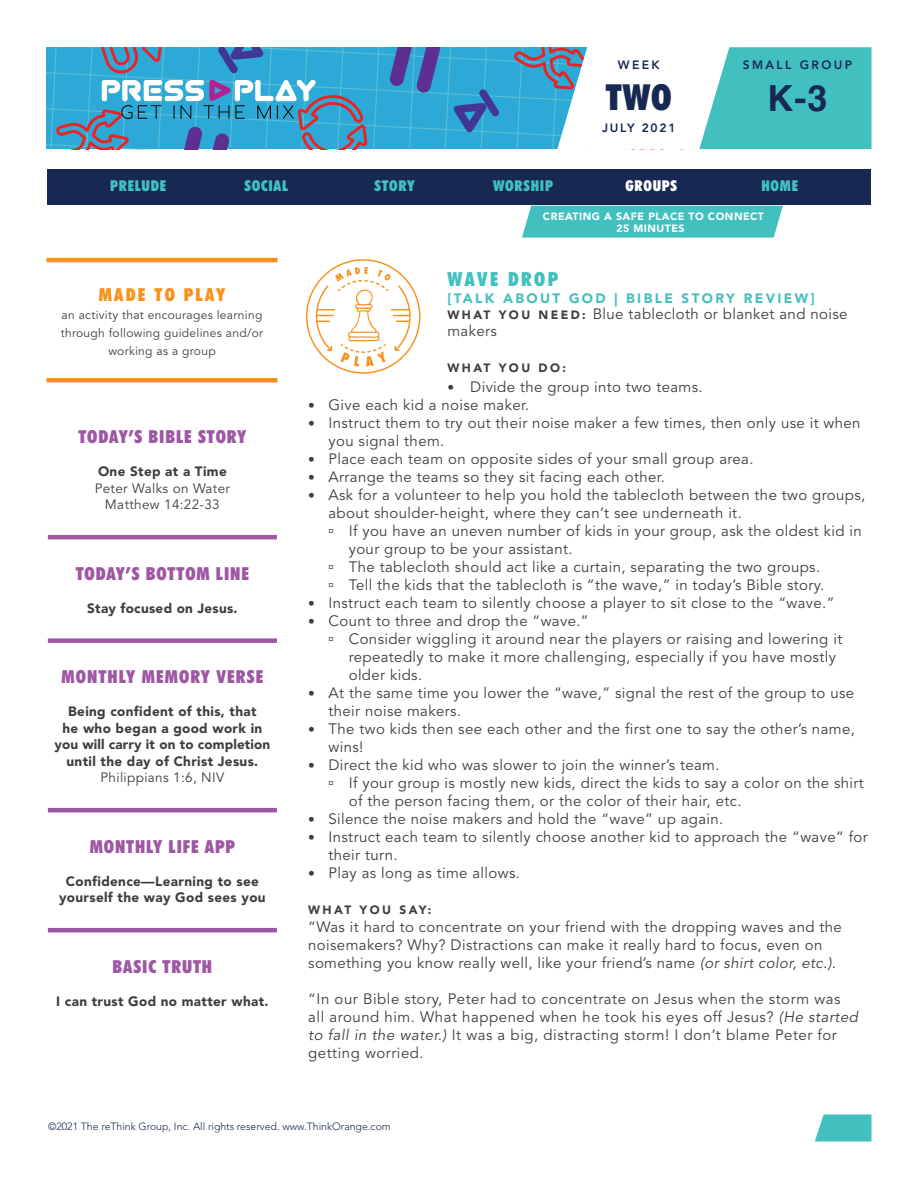
<style>
.page{position:relative;width:918px;height:1188px;background:#fff}
.page>*{position:absolute;margin:0;border:0;box-sizing:border-box;transform-origin:0 0}
.t1{font:900 condensed 36px "Futura BT";color:#172953}
.t2{font:700 36px "Helvetica";color:#172953}
.Paragraph_Style_1{font:900 condensed 19.5px "Futura BT";letter-spacing:.125em;color:#42c0bf}
.t3{font:900 condensed 18px "Futura BT";letter-spacing:.05em;color:#9d57a3}
.t4{font:900 condensed 18px "Futura BT";letter-spacing:.125em;color:#f7931d}
.Paragraph_Style_1-2{font:15px/18px "Avenir LT Std";letter-spacing:.025em;color:#3e3e3f}
.t5{font:900 condensed 15px "Futura BT";letter-spacing:.05em;color:#42c0bf}
.t6{font:900 condensed 15px "Futura BT";letter-spacing:.05em;color:#fff}
.t7{font:900 13.5px/16.5px "Avenir LT Std";letter-spacing:.025em;color:#3e3e3f;text-align:center}
.t8{font:13.5px/16.5px "Avenir LT Std";letter-spacing:.025em;color:#3e3e3f;text-align:center}
.Paragraph_Style_1-3{font:900 13.5px "Avenir LT Std";letter-spacing:.175em;color:#42c0bf}
.t9{font:12px/18px "Avenir LT Std";letter-spacing:.025em;color:#3e3e3f;text-align:center}
.Paragraph_Style_1-4{font:900 12px "Avenir LT Std";letter-spacing:.2em;color:#3e3e3f}
.t10{font:800 12px "Avenir LT Std";letter-spacing:.2em;color:#172953}
.t11{font:800 12px "Avenir LT Std";letter-spacing:.15em;color:#172953}
.t12{font:300 10.5px "Avenir LT Std";color:#172953}
.t13{font:900 10.5px/12px "Avenir LT Std";letter-spacing:.05em;color:#fff;text-align:center}
.s1{font-weight:900;font-size:12px}
.s2{font-family:"Avenir";font-size:13.5px}
.s3{font-style:italic}
</style>
<div class="page">
<svg style="left:46px;top:47px;width:826px;height:103px"></svg>
<svg style="left:815px;top:1114px;width:57px;height:28px;background:#57c7c6"></svg>
<hr style="left:48px;top:535px;width:229px;height:4px;background:#9d57a3">
<div style="left:48px;top:638px;width:229px;height:5px;background:#9d57a3"></div>
<hr style="left:48px;top:808px;width:229px;height:4px;background:#9d57a3">
<hr style="left:48px;top:928px;width:229px;height:4px;background:#9d57a3">
<div style="left:47px;top:170px;width:824px;height:36px;background:#172953"></div>
<svg style="left:306px;top:259px;width:114px;height:115px"></svg>
<hr style="left:46px;top:378px;width:232px;height:4px;background:#f7931d">
<hr style="left:46px;top:258px;width:232px;height:4px;background:#f7931d">
<div style="left:522px;top:206px;width:261px;height:32px;background:#42c0bf"></div>
<p class="t10" style="left:618px;top:58px;width:43px">WEEK</p>
<h1 class="t1" style="left:606px;top:75px;width:67px">TWO</h1>
<p class="t11" style="left:602px;top:121px;width:75px">JULY 2021</p>
<p class="t10" style="left:743px;top:58px;width:111px">SMALL GROUP</p>
<h1 class="t2" style="left:768px;top:69px;width:61px">K-3</h1>
<p class="t5" style="left:110px;top:177px;width:57px">PRELUDE</p>
<p class="t5" style="left:245px;top:177px;width:45px">SOCIAL</p>
<p class="t5" style="left:375px;top:177px;width:42px">STORY</p>
<p class="t5" style="left:493px;top:177px;width:62px">WORSHIP</p>
<p class="t6" style="left:626px;top:177px;width:53px">GROUPS</p>
<p class="t5" style="left:761px;top:177px;width:38px">HOME</p>
<p class="t4" style="left:99px;top:284px;width:128px">MADE TO PLAY</p>
<p class="t9" style="left:61px;top:306px;width:204px">an activity that encourages learning through following guidelines and/or working as a group</p>
<p class="t3" style="left:78px;top:426px;width:169px">TODAY’S BIBLE STORY</p>
<p class="t7" style="left:98px;top:463px;width:130px">One Step at a Time</p>
<p class="t8" style="left:95px;top:480px;width:137px">Peter Walks on Water<br>Matthew 14:22-33</p>
<p class="t3" style="left:76px;top:563px;width:175px">TODAY’S BOTTOM LINE</p>
<p class="t7" style="left:87px;top:600px;width:152px">Stay focused on Jesus.</p>
<p class="t3" style="left:61px;top:666px;width:203px">MONTHLY MEMORY VERSE</p>
<p class="t7" style="left:54px;top:703px;width:217px">Being confident of this, that<br>he who began a good work in you will carry it on to completion until the day of Christ Jesus.</p>
<p class="t8" style="left:101px;top:770px;width:125px">Philippians 1:6, NIV</p>
<p class="t3" style="left:90px;top:836px;width:147px">MONTHLY LIFE APP</p>
<p class="t7" style="left:59px;top:873px;width:208px">Confidence—Learning to see yourself the way God sees you</p>
<p class="t3" style="left:113px;top:956px;width:101px">BASIC TRUTH</p>
<p class="t7" style="left:56px;top:993px;width:214px">I can trust God no matter what.</p>
<p class="t13" style="left:543px;top:210px;width:223px">CREATING A SAFE PLACE TO CONNECT<br>25 MINUTES</p>
<p class="Paragraph_Style_1" style="left:447px;top:267px;width:112px">WAVE DROP</p>
<p class="Paragraph_Style_1-3" style="left:447px;top:290px;width:369px">[TALK ABOUT GOD | BIBLE STORY REVIEW]</p>
<p class="Paragraph_Style_1-2" style="left:447px;top:306px;width:402px;line-height:17.1px"><span class="s1">W H AT Y O U N E E D :</span> Blue tablecloth or blanket and noise makers</p>
<p class="Paragraph_Style_1-4" style="left:447px;top:361px;width:120px">WHAT YOU DO:</p>
<p class="Paragraph_Style_1-2" style="left:447px;top:378px;width:257px"><span class="s2">•</span> Divide the group into two teams.</p>
<p class="Paragraph_Style_1-2" style="left:308px;top:396px;width:223px"><span class="s2">•</span> Give each kid a noise maker.</p>
<p class="Paragraph_Style_1-2" style="left:328px;top:414px;width:534px;text-indent:-20px"><span class="s2">•</span> Instruct them to try out their noise maker a few times, then only use it when you signal them.</p>
<p class="Paragraph_Style_1-2" style="left:308px;top:450px;width:447px"><span class="s2">•</span> Place each team on opposite sides of your small group area.</p>
<p class="Paragraph_Style_1-2" style="left:308px;top:468px;width:358px"><span class="s2">•</span> Arrange the teams so they sit facing each other.</p>
<p class="Paragraph_Style_1-2" style="left:328px;top:486px;width:538px;text-indent:-20px"><span class="s2">•</span> Ask for a volunteer to help you hold the tablecloth between the two groups, about shoulder-height, where they can’t see underneath it.</p>
<p class="Paragraph_Style_1-2" style="left:349px;top:522px;width:515px">If you have an uneven number of kids in your group, ask the oldest kid in your group to be your assistant.</p>
<p class="Paragraph_Style_1-2" style="left:349px;top:558px;width:473px">The tablecloth should act like a curtain, separating the two groups.</p>
<p class="Paragraph_Style_1-2" style="left:349px;top:576px;width:477px">Tell the kids that the tablecloth is “the wave,” in today’s Bible story.</p>
<p class="Paragraph_Style_1-2" style="left:308px;top:594px;width:528px"><span class="s2">•</span> Instruct each team to silently choose a player to sit close to the “wave.”</p>
<p class="Paragraph_Style_1-2" style="left:308px;top:612px;width:282px"><span class="s2">•</span> Count to three and drop the “wave.”</p>
<p class="Paragraph_Style_1-2" style="left:349px;top:630px;width:495px">Consider wiggling it around near the players or raising and lowering it repeatedly to make it more challenging, especially if you have mostly older kids.</p>
<p class="Paragraph_Style_1-2" style="left:328px;top:684px;width:527px;text-indent:-20px"><span class="s2">•</span> At the same time you lower the “wave,” signal the rest of the group to use their noise makers.</p>
<p class="Paragraph_Style_1-2" style="left:328px;top:720px;width:528px;text-indent:-20px"><span class="s2">•</span> The two kids then see each other and the first one to say the other’s name, wins!</p>
<p class="Paragraph_Style_1-2" style="left:308px;top:756px;width:413px"><span class="s2">•</span> Direct the kid who was slower to join the winner’s team.</p>
<p class="Paragraph_Style_1-2" style="left:349px;top:774px;width:517px">If your group is mostly new kids, direct the kids to say a color on the shirt of the person facing them, or the color of their hair, etc.</p>
<p class="Paragraph_Style_1-2" style="left:308px;top:810px;width:417px"><span class="s2">•</span> Silence the noise makers and hold the “wave” up again.</p>
<p class="Paragraph_Style_1-2" style="left:328px;top:828px;width:541px;text-indent:-20px"><span class="s2">•</span> Instruct each team to silently choose another kid to approach the “wave” for their turn.</p>
<p class="Paragraph_Style_1-2" style="left:308px;top:864px;width:213px"><span class="s2">•</span> Play as long as time allows.</p>
<p class="Paragraph_Style_1-4" style="left:308px;top:903px;width:125px">WHAT YOU SAY:</p>
<p class="Paragraph_Style_1-2" style="left:308px;top:918px;width:535px">“Was it hard to concentrate on your friend with the dropping waves and the noisemakers? Why? Distractions can make it really hard to focus, even on something you know really well, like your friend’s name <span class="s3">(or shirt color, etc.).</span></p>
<p class="Paragraph_Style_1-2" style="left:308px;top:990px;width:551px">“In our Bible story, Peter had to concentrate on Jesus when the storm was all around him. What happened when he took his eyes off Jesus? <span class="s3">(He started to fall in the water.)</span> It was a big, distracting storm! I don’t blame Peter for getting worried.</p>
<p class="t12" style="left:48px;top:1120px;width:344px">©2021 The reThink Group, Inc. All rights reserved. www.ThinkOrange.com</p>
</div>
